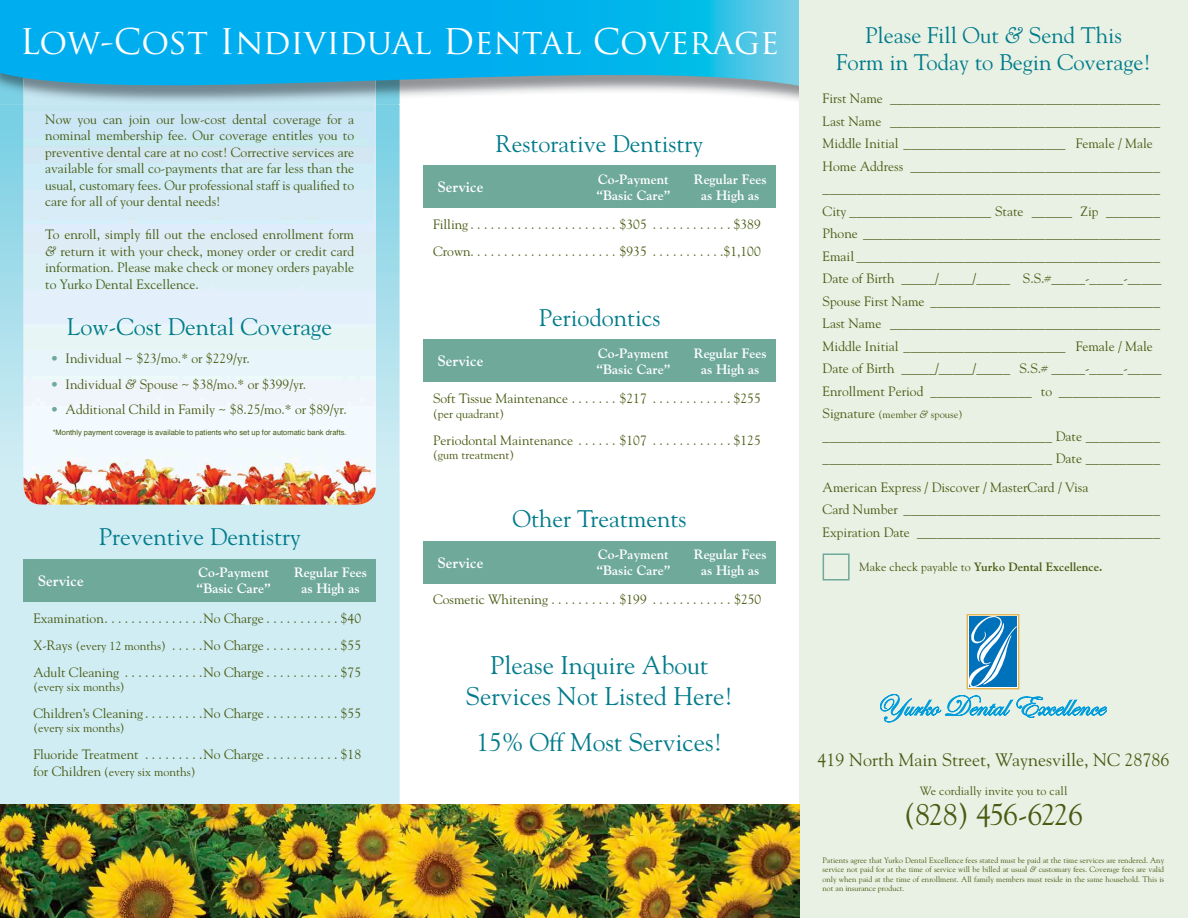
<style>
.page{position:relative;width:1188px;height:918px;background:#fff}
.page>*{position:absolute;margin:0;border:0;box-sizing:border-box;transform-origin:0 0}
.t1{font:34.5px "Trajan Pro";color:#fff}
.t2{font:30px "Goudy";letter-spacing:-.045em;color:#485b13}
.t3{font:25.5px/30.6px "Goudy";color:#007b8b;text-align:center}
.t4{font:24px "Goudy";color:#007b8b}
.t5{font:22.5px/27px "Goudy";color:#007b8b;text-align:center}
.t6{font:18px "Goudy";color:#485b13}
.t7{font:700 15px "Goudy";color:#fff}
.t8{font:13.5px/22.5px "Goudy";color:#485b13}
.t9{font:700 13.5px/16.2px "Goudy";color:#fff}
.t10{font:12px "Goudy";color:#485b13}
.t11{font:700 12px "Goudy";color:#485b13}
.t12{font:10.5px "Goudy";color:#485b13}
.t13{font:7.8px/9.4px "Goudy";color:#485b13;text-align:justify}
.t14{font:7.5px "Helvetica";color:#485b13}
.s1{font-style:italic}
.s2{color:#6ea999}
.s3{font-size:12px}
.s4{font-size:13.5px}
.s5{font-weight:400}
</style>
<div class="page">
<svg style="left:0;top:104px;width:400px;height:700px;background:#caeaf2"></svg>
<img style="left:24px;top:104px;width:352px;height:401px">
<img style="left:0;top:91px;width:799px;height:13px">
<svg style="left:0;top:0;width:799px;height:91px;background:#1ab0e4"></svg>
<div style="left:799px;top:0;width:389px;height:918px;background:#e9f1e4"></div>
<svg style="left:823px;top:554px;width:27px;height:26px"></svg>
<div style="left:24px;top:559px;width:352px;height:43px;background:#6ea999"></div>
<div style="left:423px;top:165px;width:352px;height:43px;background:#6ea999"></div>
<div style="left:423px;top:339px;width:352px;height:43px;background:#6ea999"></div>
<div style="left:423px;top:541px;width:352px;height:42px;background:#6ea999"></div>
<svg style="left:880px;top:614px;width:227px;height:109px"></svg>
<img style="left:0;top:804px;width:799px;height:114px">
<h1 class="t1" style="left:20px;top:20px;width:761px">Low-Cost Individual Dental Coverage</h1>
<p class="t8" style="left:45px;top:111px;width:310px;line-height:16.5px;text-align:justify">Now you can join our low-cost dental coverage for a nominal membership fee. Our coverage entitles you to preventive dental care at no cost! Corrective services are available for small co-payments that are far less than the usual, customary fees. Our professional staff is qualified to care for all of your dental needs!</p>
<p class="t8" style="left:45px;top:226px;width:310px;line-height:16.5px;text-align:justify">To enroll, simply fill out the enclosed enrollment form <span class="s1">&amp;</span> return it with your check, money order or credit card information. Please make check or money orders payable to Yurko Dental Excellence.</p>
<h3 class="t4" style="left:67px;top:311px;width:267px">Low-Cost Dental Coverage</h3>
<p class="t8" style="left:51px;top:347px;width:201px"><span class="s2">•</span> Individual ~ $23/mo.* or $229/yr.</p>
<p class="t8" style="left:51px;top:372px;width:257px"><span class="s2">•</span> Individual <span class="s1">&amp;</span> Spouse ~ $38/mo.* or $399/yr.</p>
<p class="t8" style="left:51px;top:398px;width:298px"><span class="s2">•</span> Additional Child in Family ~ $8.25/mo.* or $89/yr.</p>
<p class="t14" style="left:53px;top:427px;width:295px">*Monthly payment coverage is available to patients who set up for automatic bank drafts.</p>
<h3 class="t4" style="left:99px;top:522px;width:203px">Preventive Dentistry</h3>
<p class="t7" style="left:38px;top:572px;width:47px">Service</p>
<p class="t9" style="left:197px;top:564px;width:76px">Co-Payment “Basic Care”</p>
<p class="t9" style="left:294px;top:564px;width:74px;text-align:center">Regular Fees as High as</p>
<p class="t8" style="left:33px;top:604px;width:329px;line-height:27px;text-align:justify">Examination . . . . . . . . . . . . . . .No Charge . . . . . . . . . . . $40<br>X-Rays <span class="s3">(every 12 months)</span> . . . . .No Charge . . . . . . . . . . . $55<br>Adult Cleaning . . . . . . . . . . . .No Charge . . . . . . . . . . . $75</p>
<p class="t10" style="left:33px;top:679px;width:93px">(every six months)</p>
<p class="t8" style="left:33px;top:702px;width:329px">Children’s Cleaning . . . . . . . . .No Charge . . . . . . . . . . . $55</p>
<p class="t10" style="left:33px;top:721px;width:93px">(every six months)</p>
<p class="t8" style="left:33px;top:743px;width:329px">Fluoride Treatment . . . . . . . . .No Charge . . . . . . . . . . . $18</p>
<p class="t10" style="left:33px;top:764px;width:164px"><span class="s4">for Children</span> (every six months)</p>
<h3 class="t4" style="left:496px;top:129px;width:209px">Restorative Dentistry</h3>
<p class="t7" style="left:438px;top:178px;width:47px">Service</p>
<p class="t9" style="left:596px;top:171px;width:76px">Co-Payment “Basic Care”</p>
<p class="t9" style="left:694px;top:171px;width:74px;text-align:center">Regular Fees as High as</p>
<p class="t8" style="left:433px;top:211px;width:329px;line-height:27px">Filling . . . . . . . . . . . . . . . . . . . . . . $305 . . . . . . . . . . . . $389<br>Crown . . . . . . . . . . . . . . . . . . . . . . $935 . . . . . . . . . . .$1,100</p>
<h3 class="t4" style="left:539px;top:303px;width:123px">Periodontics</h3>
<p class="t7" style="left:438px;top:352px;width:47px">Service</p>
<p class="t9" style="left:596px;top:345px;width:76px">Co-Payment “Basic Care”</p>
<p class="t9" style="left:694px;top:345px;width:74px;text-align:center">Regular Fees as High as</p>
<p class="t8" style="left:433px;top:387px;width:329px">Soft Tissue Maintenance . . . . . . . $217 . . . . . . . . . . . . $255</p>
<p class="t10" style="left:433px;top:406px;width:72px">(per quadrant)</p>
<p class="t8" style="left:433px;top:429px;width:329px">Periodontal Maintenance . . . . . . $107 . . . . . . . . . . . . $125</p>
<p class="t10" style="left:433px;top:447px;width:82px">(gum treatment)</p>
<h3 class="t4" style="left:513px;top:504px;width:175px">Other Treatments</h3>
<p class="t7" style="left:438px;top:553px;width:47px">Service</p>
<p class="t9" style="left:596px;top:546px;width:76px">Co-Payment “Basic Care”</p>
<p class="t9" style="left:694px;top:546px;width:74px;text-align:center">Regular Fees as High as</p>
<p class="t8" style="left:433px;top:588px;width:330px">Cosmetic Whitening . . . . . . . . . . $199 . . . . . . . . . . . . $250</p>
<h3 class="t3" style="left:466px;top:650px;width:268px">Please Inquire About<br>Services Not Listed Here!</h3>
<h3 class="t3" style="left:477px;top:727px;width:247px">15% Off Most Services!</h3>
<h3 class="t5" style="left:836px;top:21px;width:316px">Please Fill Out <span class="s1">&amp;</span> Send This<br>Form in Today to Begin Coverage!</h3>
<p class="t8" style="left:823px;top:87px;width:341px">First Name ________________________________________ Last Name ________________________________________ Middle Initial ________________________ Female / Male Home Address _____________________________________ __________________________________________________ City _____________________ State ______ Zip ________ Phone ____________________________________________ Email _____________________________________________ Date of Birth _____/_____/_____ S.S.#_____-_____-_____ Spouse First Name __________________________________ Last Name ________________________________________ Middle Initial ________________________ Female / Male Date of Birth _____/_____/_____ S.S.# _____-_____-_____ Enrollment Period _______________ to _______________</p>
<p class="t12" style="left:823px;top:408px;width:141px"><span class="s4">Signature</span> (member <span class="s1">&amp;</span> spouse)</p>
<p class="t8" style="left:823px;top:425px;width:339px">__________________________________ Date ___________ __________________________________ Date ___________</p>
<p class="t8" style="left:823px;top:476px;width:339px">American Express / Discover / MasterCard / Visa<br>Card Number ______________________________________<br>Expiration Date ____________________________________</p>
<p class="t11" style="left:859px;top:560px;width:245px"><span class="s5">Make check payable to</span> Yurko Dental Excellence.</p>
<h3 class="t6" style="left:818px;top:749px;width:353px">419 North Main Street, Waynesville, NC 28786</h3>
<p class="t10" style="left:920px;top:783px;width:149px">We cordially invite you to call</p>
<h2 class="t2" style="left:904px;top:796px;width:180px">(828) 456-6226</h2>
<p class="t13" style="left:823px;top:855px;width:343px">Patients agree that Yurko Dental Excellence fees stated must be paid at the time services are rendered. Any service not paid for at the time of service will be billed at usual <span class="s1">&amp;</span> customary fees. Coverage fees are valid only when paid at the time of enrollment. All family members must reside in the same household. This is not an insurance product.</p>
</div>
